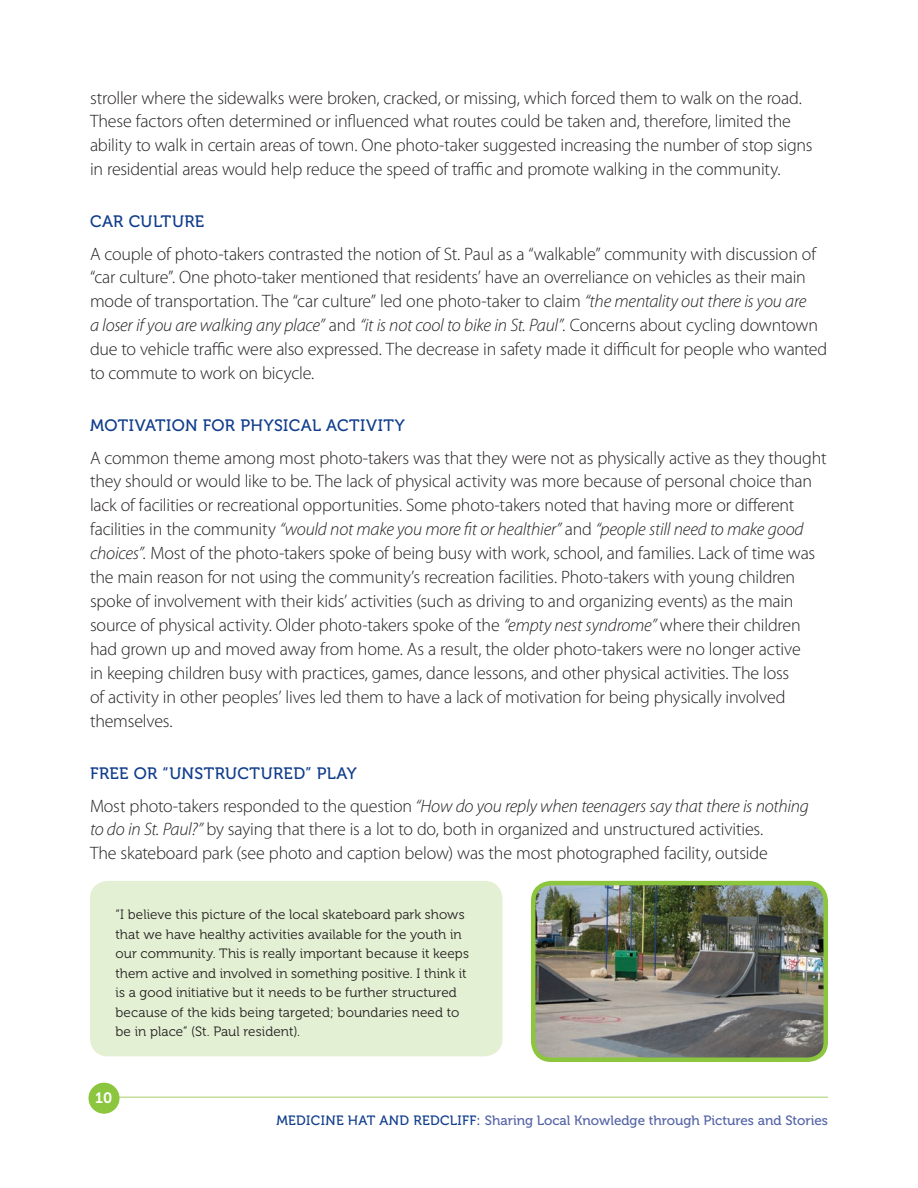
<style>
.page{position:relative;width:918px;height:1188px;background:#fff}
.page>*{position:absolute;margin:0;border:0;box-sizing:border-box;transform-origin:0 0}
.t1{font:300 18px/24px "Myriad Pro";letter-spacing:-.01em;color:#231f20}
.t2{font:16.5px "Museo 500";letter-spacing:.03em;color:#103d8c}
.t3{font:15px "Museo 700";color:#fff}
.t4{font:13.5px/19.5px "Museo 300";letter-spacing:.005em;color:#231f20}
.t5{font:13.5px "Museo 500";color:#5564a6}
.t6{font:13.5px "Museo 500";letter-spacing:.025em;color:#103d8c}
.s1{font-style:italic}
.s2{color:#103d8c}
</style>
<div class="page">
<hr style="left:91px;top:1096px;width:737px;height:2px;background:#c4df9b">
<div style="left:88px;top:1083px;width:32px;height:31px;background:#8bc63e;border-radius:50%"></div>
<img style="left:533px;top:883px;width:293px;height:177px;border-radius:18px">
<div style="left:531px;top:881px;width:297px;height:181px;border:4px solid #8bc63e;border-radius:18px"></div>
<div style="left:90px;top:881px;width:412px;height:175px;background:#e4f0d4;border-radius:18px"></div>
<p class="t1" style="left:90px;top:85px;width:724px">stroller where the sidewalks were broken, cracked, or missing, which forced them to walk on the road.<br>These factors often determined or influenced what routes could be taken and, therefore, limited the ability to walk in certain areas of town. One photo-taker suggested increasing the number of stop signs in residential areas would help reduce the speed of traffic and promote walking in the community.</p>
<p class="t2" style="left:90px;top:212px;width:116px">CAR CULTURE</p>
<p class="t1" style="left:90px;top:241px;width:739px">A couple of photo-takers contrasted the notion of St. Paul as a “walkable” community with discussion of “car culture”. One photo-taker mentioned that residents’ have an overreliance on vehicles as their main mode of transportation. The “car culture” led one photo-taker to claim <span class="s1">“the mentality out there is you are<br>a loser if you are walking any place”</span> and <span class="s1">“it is not cool to bike in St. Paul”.</span> Concerns about cycling downtown due to vehicle traffic were also expressed. The decrease in safety made it difficult for people who wanted to commute to work on bicycle.</p>
<p class="t2" style="left:90px;top:416px;width:316px">MOTIVATION FOR PHYSICAL ACTIVITY</p>
<p class="t1" style="left:90px;top:445px;width:738px">A common theme among most photo-takers was that they were not as physically active as they thought they should or would like to be. The lack of physical activity was more because of personal choice than lack of facilities or recreational opportunities. Some photo-takers noted that having more or different facilities in the community <span class="s1">“would not make you more fit or healthier”</span> and <span class="s1">“people still need to make good choices”.</span> Most of the photo-takers spoke of being busy with work, school, and families. Lack of time was the main reason for not using the community’s recreation facilities. Photo-takers with young children spoke of involvement with their kids’ activities (such as driving to and organizing events) as the main source of physical activity. Older photo-takers spoke of the <span class="s1">“empty nest syndrome”</span> where their children had grown up and moved away from home. As a result, the older photo-takers were no longer active<br>in keeping children busy with practices, games, dance lessons, and other physical activities. The loss<br>of activity in other peoples’ lives led them to have a lack of motivation for being physically involved themselves.</p>
<p class="t2" style="left:90px;top:764px;width:268px">FREE OR “UNSTRUCTURED” PLAY</p>
<p class="t1" style="left:90px;top:793px;width:720px">Most photo-takers responded to the question <span class="s1">“How do you reply when teenagers say that there is nothing to do in St. Paul?”</span> by saying that there is a lot to do, both in organized and unstructured activities.<br>The skateboard park (see photo and caption below) was the most photographed facility, outside</p>
<p class="t4" style="left:116px;top:905px;width:355px">“I believe this picture of the local skateboard park shows that we have healthy activities available for the youth in our community. This is really important because it keeps them active and involved in something positive. I think it is a good initiative but it needs to be further structured because of the kids being targeted; boundaries need to be in place” (St. Paul resident).</p>
<p class="t3" style="left:95px;top:1089px;width:18px">10</p>
<p class="t6" style="left:276px;top:1113px;width:114px">MEDICINE HAT AND</p>
<p class="t6" style="left:413px;top:1113px;width:19px">REDC</p>
<p class="t5" style="left:450px;top:1113px;width:380px"><span class="s2">LIFF:</span> SHARING LOCAL KNOWLEDGE THROUGH PICTURES AND STORIES</p>
</div>
